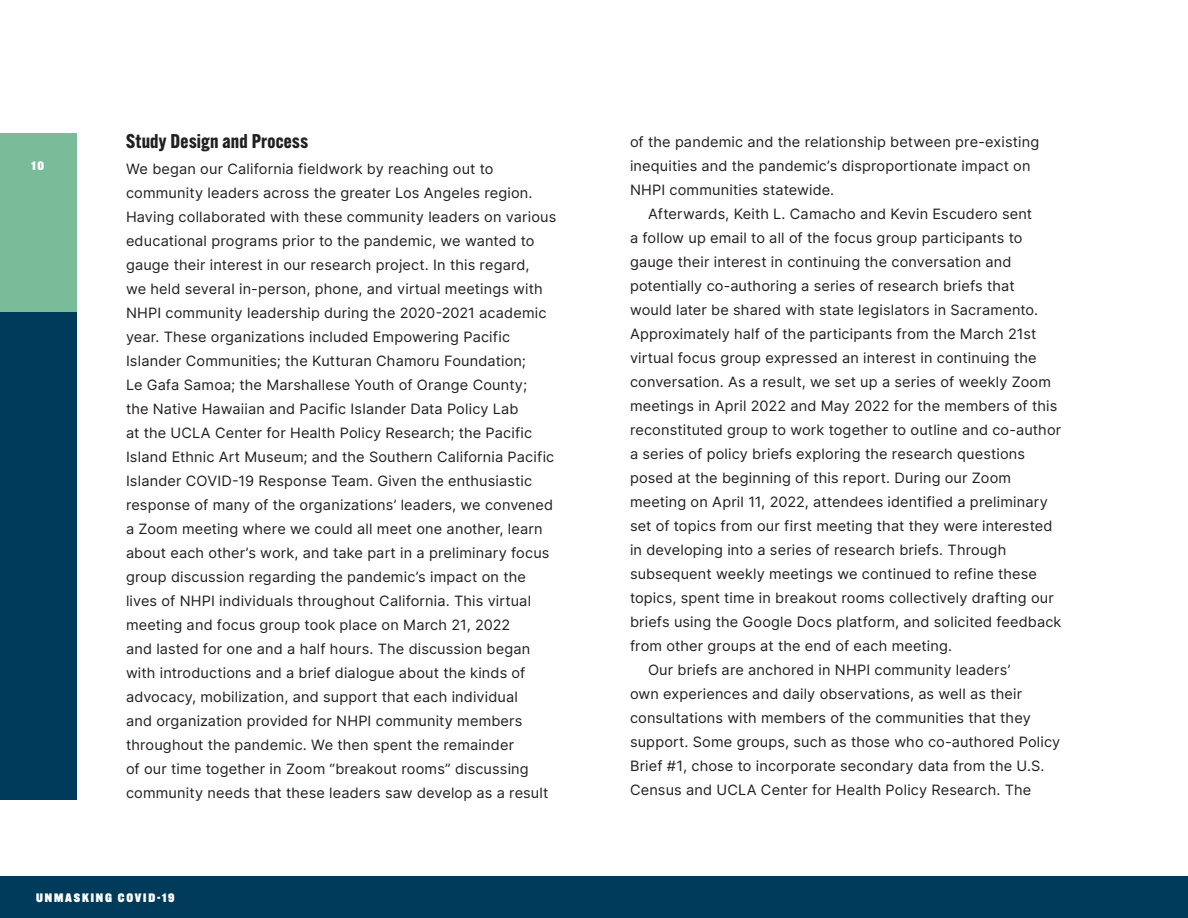
<style>
.page{position:relative;width:1188px;height:918px;background:#fff}
.page>*{position:absolute;margin:0;border:0;box-sizing:border-box;transform-origin:0 0}
._02sub2{font:700 19.5px "Alternate Gothic ATF";letter-spacing:.01em;color:#231f20}
._00body_no_ind{font:14.25px/24px "Inter";letter-spacing:.01em;color:#231f20}
._00body{font:14.25px/24px "Inter";letter-spacing:.01em;color:#231f20}
.t1{font:900 12px "Alternate Gothic ATF";letter-spacing:.15em;color:#fff}
</style>
<div class="page">
<div style="left:0;top:877px;width:1188px;height:41px;background:#003b5c"></div>
<div style="left:0;top:312px;width:76px;height:488px;background:#003b5c"></div>
<div style="left:0;top:134px;width:76px;height:178px;background:#7abb99"></div>
<p class="t1" style="left:31px;top:158px;width:14px">10</p>
<p class="_02sub2" style="left:126px;top:129px;width:184px">Study Design and Process</p>
<p class="_00body_no_ind" style="left:126px;top:156px;width:432px">We began our California fieldwork by reaching out to community leaders across the greater Los Angeles region.<br>Having collaborated with these community leaders on various educational programs prior to the pandemic, we wanted to gauge their interest in our research project. In this regard,<br>we held several in-person, phone, and virtual meetings with NHPI community leadership during the 2020-2021 academic year. These organizations included Empowering Pacific Islander Communities; the Kutturan Chamoru Foundation;<br>Le Gafa Samoa; the Marshallese Youth of Orange County;<br>the Native Hawaiian and Pacific Islander Data Policy Lab<br>at the UCLA Center for Health Policy Research; the Pacific Island Ethnic Art Museum; and the Southern California Pacific Islander COVID-19 Response Team. Given the enthusiastic response of many of the organizations’ leaders, we convened a Zoom meeting where we could all meet one another, learn about each other’s work, and take part in a preliminary focus group discussion regarding the pandemic’s impact on the lives of NHPI individuals throughout California. This virtual meeting and focus group took place on March 21, 2022<br>and lasted for one and a half hours. The discussion began with introductions and a brief dialogue about the kinds of advocacy, mobilization, and support that each individual<br>and organization provided for NHPI community members throughout the pandemic. We then spent the remainder<br>of our time together in Zoom “breakout rooms” discussing community needs that these leaders saw develop as a result</p>
<p class="t1" style="left:36px;top:890px;width:140px">UNMASKING COVID-19</p>
<p class="_00body_no_ind" style="left:630px;top:130px;width:411px">of the pandemic and the relationship between pre-existing inequities and the pandemic’s disproportionate impact on<br>NHPI communities statewide.</p>
<p class="_00body" style="left:630px;top:202px;width:433px;text-indent:18px">Afterwards, Keith L. Camacho and Kevin Escudero sent<br>a follow up email to all of the focus group participants to gauge their interest in continuing the conversation and potentially co-authoring a series of research briefs that<br>would later be shared with state legislators in Sacramento.<br>Approximately half of the participants from the March 21st virtual focus group expressed an interest in continuing the conversation. As a result, we set up a series of weekly Zoom meetings in April 2022 and May 2022 for the members of this reconstituted group to work together to outline and co-author a series of policy briefs exploring the research questions posed at the beginning of this report. During our Zoom meeting on April 11, 2022, attendees identified a preliminary set of topics from our first meeting that they were interested in developing into a series of research briefs. Through subsequent weekly meetings we continued to refine these topics, spent time in breakout rooms collectively drafting our briefs using the Google Docs platform, and solicited feedback from other groups at the end of each meeting.</p>
<p class="_00body" style="left:630px;top:658px;width:432px;text-indent:18px">Our briefs are anchored in NHPI community leaders’<br>own experiences and daily observations, as well as their consultations with members of the communities that they support. Some groups, such as those who co-authored Policy Brief #1, chose to incorporate secondary data from the U.S.<br>Census and UCLA Center for Health Policy Research. The</p>
</div>
